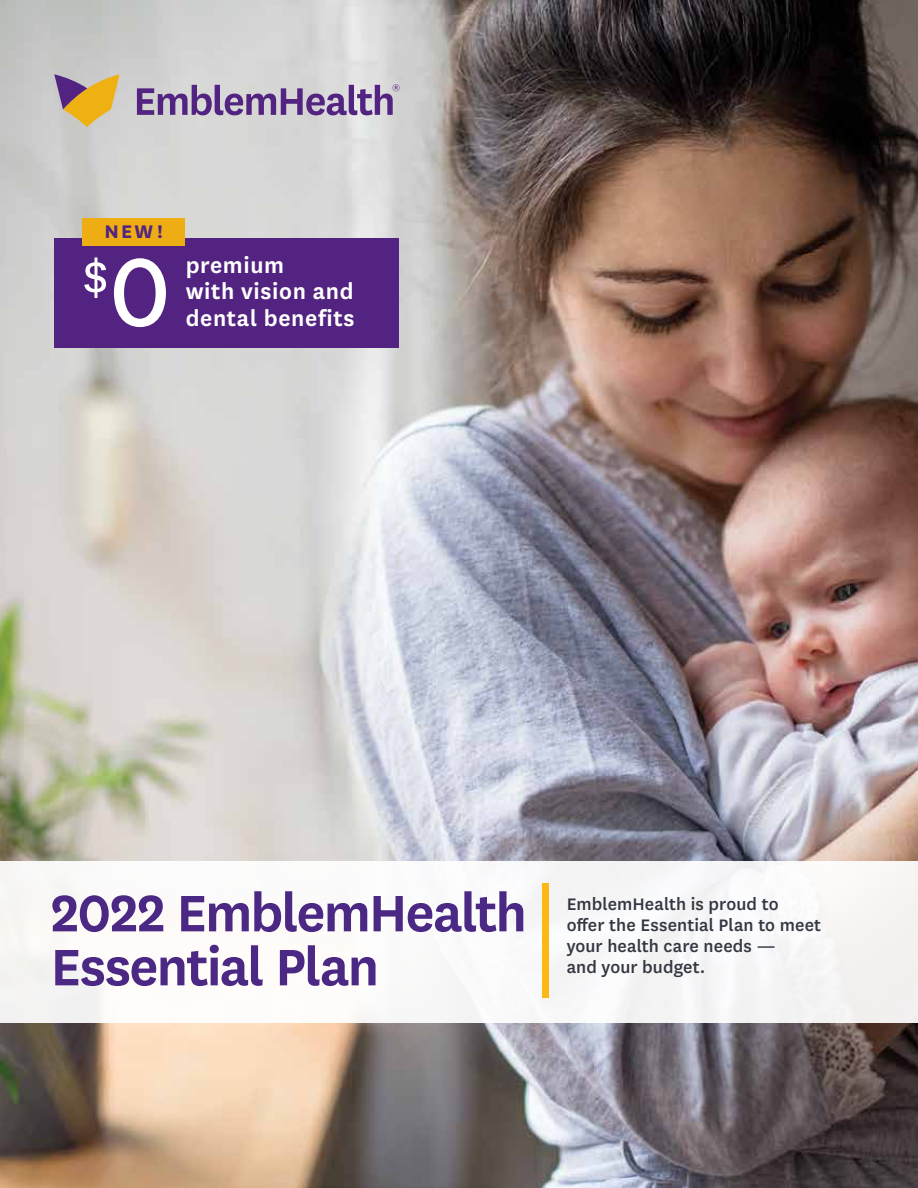
<style>
.page{position:relative;width:918px;height:1188px;background:#fff}
.page>*{position:absolute;margin:0;border:0;box-sizing:border-box;transform-origin:0 0}
.t1{font:600 60px/54px "National";letter-spacing:-.03em;color:#4b2884}
.t2{font:59.7px "National";color:#fff}
.t3{font:600 25.2px/26.2px "National";letter-spacing:.025em;color:#fff}
.t4{font:700 21.45px "National";color:#522380}
.t5{font:500 19.5px/21px "National";letter-spacing:.005em;color:#343741}
.s1{font-size:112.35px}
</style>
<div class="page">
<img style="left:0;top:0;width:918px;height:1188px">
<svg style="left:54px;top:74px;width:66px;height:53px;background:#c7a672"></svg>
<svg style="left:137px;top:84px;width:263px;height:31px;background:#a08db3"></svg>
<div style="left:0;top:861px;width:918px;height:162px;background:#fff"></div>
<div style="left:542px;top:883px;width:7px;height:115px;background:#fdb913"></div>
<div style="left:54px;top:238px;width:345px;height:110px;background:#522380"></div>
<div style="left:82px;top:218px;width:103px;height:28px;background:#eeae13"></div>
<p class="t4" style="left:105px;top:217px;width:60px">NEW!</p>
<h2 class="t2" style="left:82px;top:235px;width:91px">$<span class="s1">0</span></h2>
<p class="t3" style="left:186px;top:251px;width:170px">premium<br>with vision and dental benefits</p>
<h1 class="t1" style="left:51px;top:882px;width:478px">2022 EmblemHealth<br>Essential Plan</h1>
<p class="t5" style="left:567px;top:892px;width:256px">EmblemHealth is proud to offer the Essential Plan to meet your health care needs —<br>and your budget.</p>
</div>
